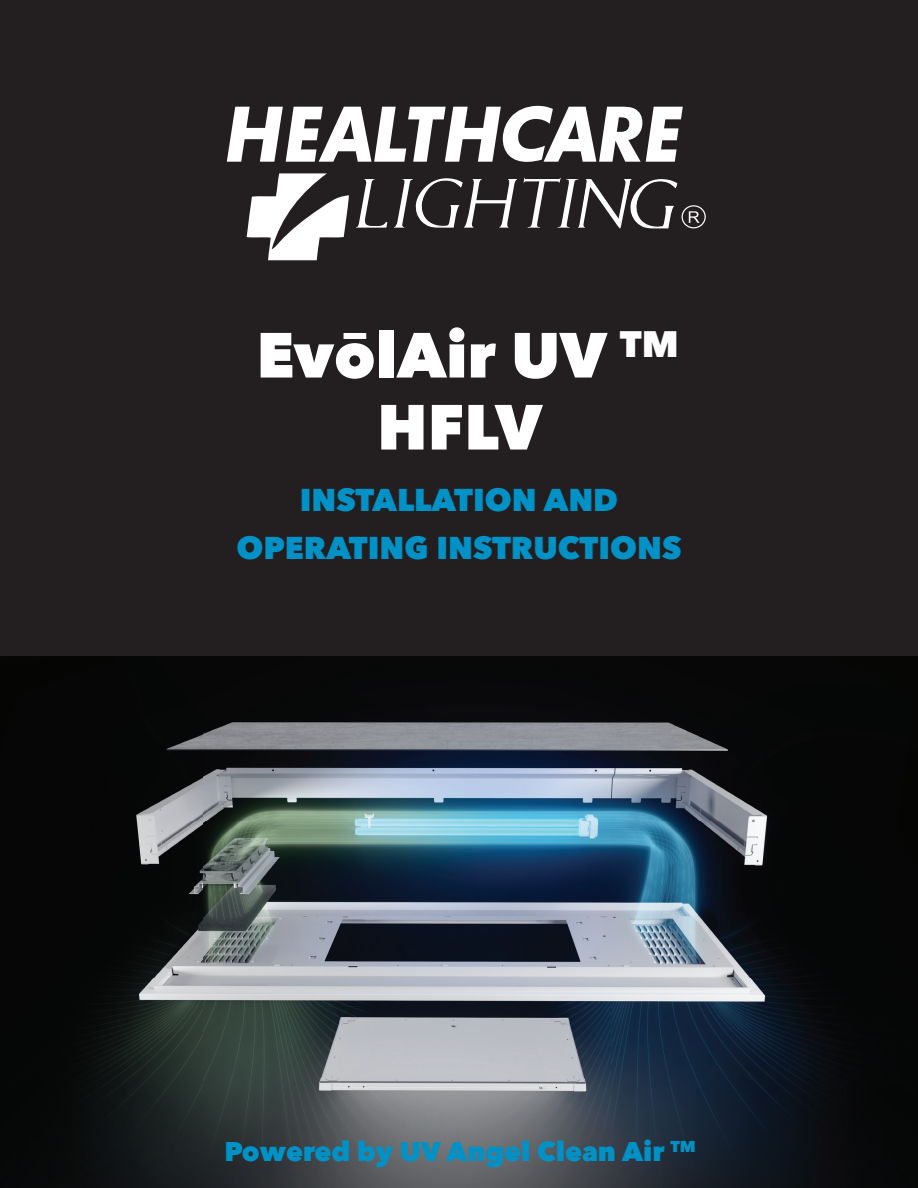
<style>
.page{position:relative;width:918px;height:1188px;background:#fff}
.page>*{position:absolute;margin:0;border:0;box-sizing:border-box;transform-origin:0 0}
.t1{font:800 63px/72px "Avenir Next";color:#fff;text-align:center}
.t2{font:800 31.5px/48px "Avenir Next";color:#0092c7;text-align:center}
.t3{font:800 27px "Avenir Next";color:#0092c7}
</style>
<div class="page">
<div style="left:0;top:0;width:918px;height:664px;background:#231f20"></div>
<img style="left:0;top:656px;width:918px;height:532px">
<svg style="left:247px;top:173px;width:102px;height:87px"></svg>
<svg style="left:227px;top:106px;width:456px;height:56px"></svg>
<svg style="left:356px;top:179px;width:31px;height:49px"></svg>
<svg style="left:394px;top:178px;width:123px;height:50px"></svg>
<svg style="left:524px;top:178px;width:182px;height:51px"></svg>
<h1 class="t1" style="left:256px;top:319px;width:424px">EvōlAir UV <sup>TM<br></sup>HFLV</h1>
<p class="t2" style="left:236px;top:476px;width:447px">INSTALLATION AND<br>OPERATING INSTRUCTIONS</p>
<p class="t3" style="left:224px;top:1135px;width:473px">Powered by UV Angel Clean Air <sup>TM</sup></p>
</div>
